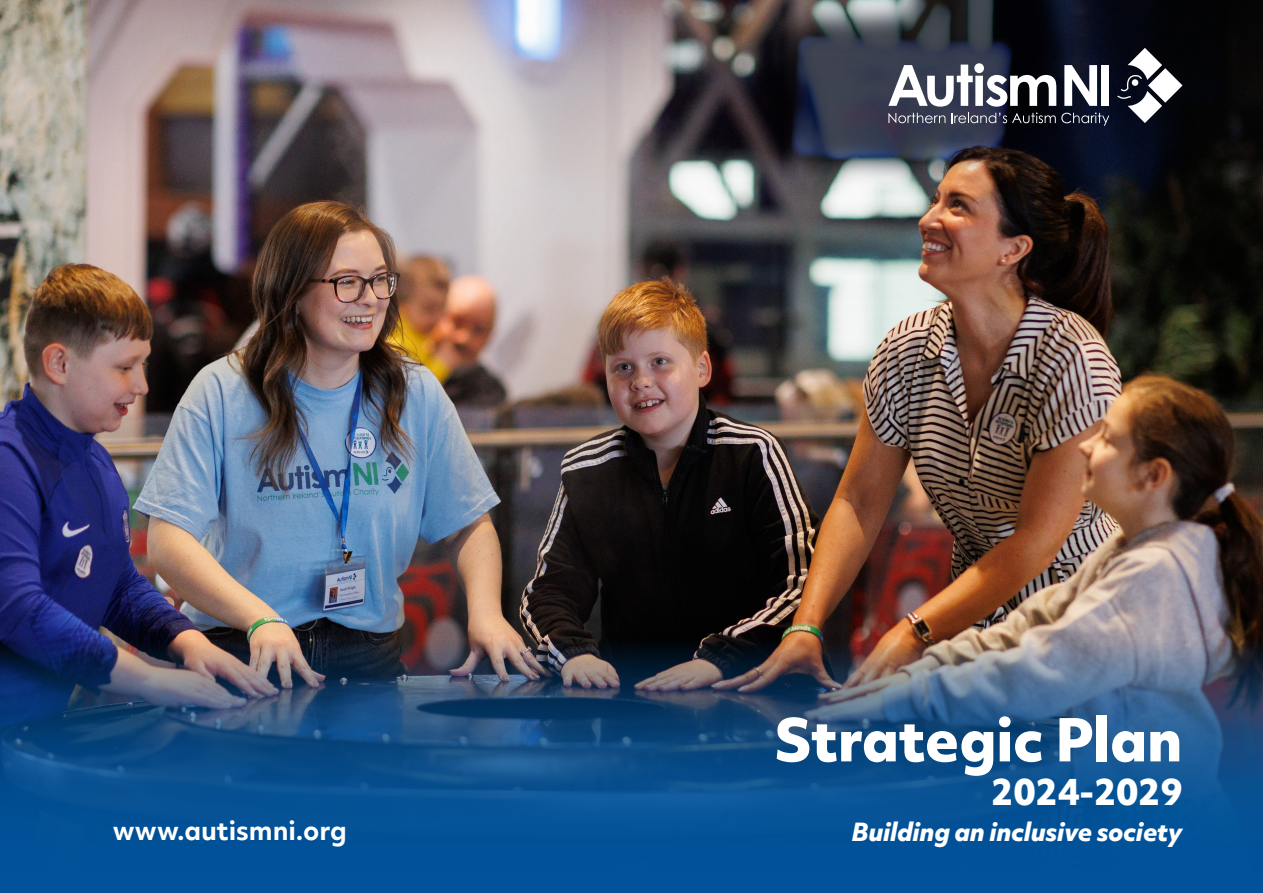
<style>
.page{position:relative;width:1263px;height:893px;background:#fff}
.page>*{position:absolute;margin:0;border:0;box-sizing:border-box;transform-origin:0 0}
.t1{font:800 57px "Objektiv Mk 2";letter-spacing:-.01em;color:#fff}
.t2{font:800 34.8px "Objektiv Mk 2";letter-spacing:-.01em;color:#fff}
.t3{font:700 25.5px "Objektiv Mk 2";color:#fff}
.t4{font:italic 800 24px "Objektiv Mk 2";letter-spacing:-.01em;color:#fff}
</style>
<div class="page">
<img style="left:0;top:0;width:1263px;height:640px">
<img style="left:0;top:640px;width:1263px;height:253px">
<svg style="left:888px;top:63px;width:168px;height:44px"></svg>
<svg style="left:1064px;top:65px;width:33px;height:41px"></svg>
<div style="left:1101px;top:65px;width:8px;height:41px;background:#fff"></div>
<svg style="left:888px;top:113px;width:57px;height:10px"></svg>
<svg style="left:951px;top:113px;width:158px;height:13px;background:#3d404e"></svg>
<svg style="left:1117px;top:48px;width:65px;height:75px"></svg>
<p class="t3" style="left:113px;top:812px;width:236px">www.autismni.org</p>
<p class="t1" style="left:774px;top:699px;width:410px">Strategic Plan</p>
<p class="t2" style="left:991px;top:767px;width:193px">2024-2029</p>
<p class="t4" style="left:851px;top:815px;width:333px">Building an inclusive society</p>
</div>
